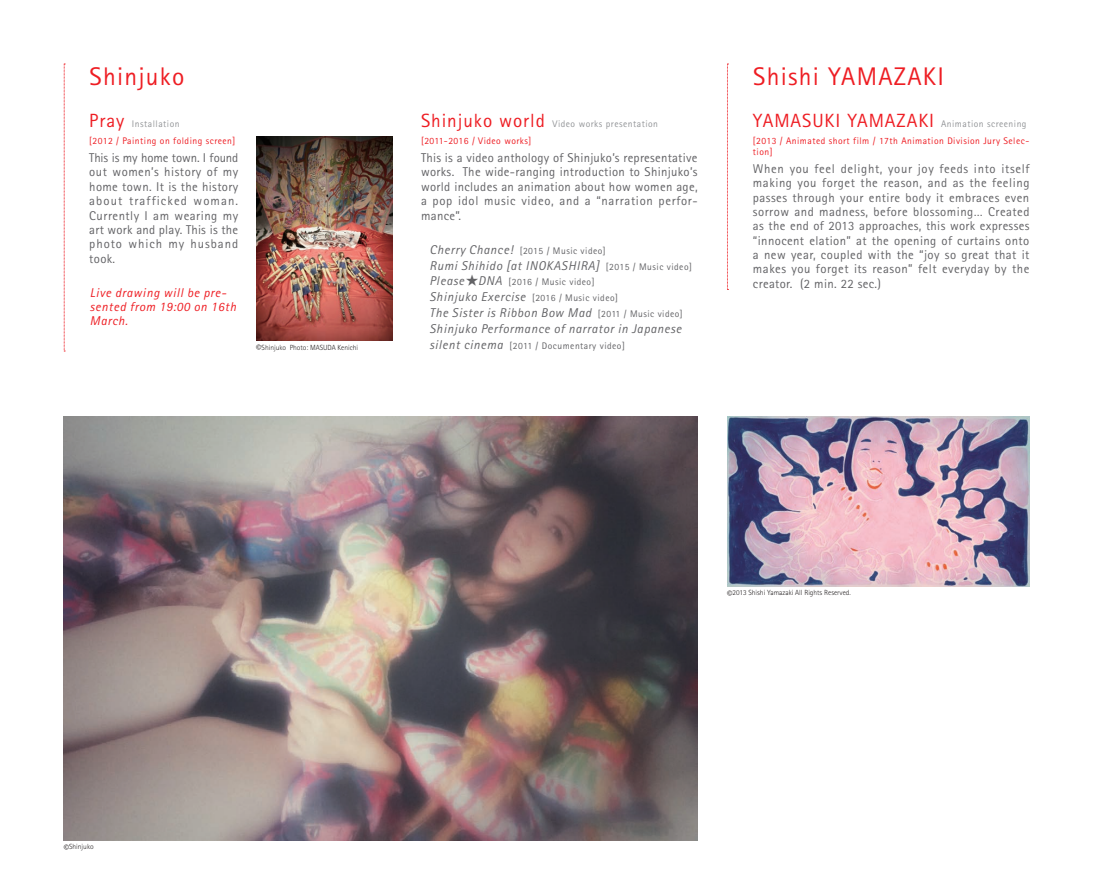
<style>
.page{position:relative;width:1093px;height:893px;background:#fff}
.page>*{position:absolute;margin:0;border:0;box-sizing:border-box;transform-origin:0 0}
.t1{font:25.5px "Rotis Sans Serif";letter-spacing:.05em;color:#ee1d23}
.t2{font:12.75px/14.4px "Rotis Sans Serif";letter-spacing:.04em;color:#636366;text-align:justify}
.t3{font:italic 12.75px/15.9px "Rotis Sans Serif";letter-spacing:.05em;color:#636366}
.t4{font:italic 12.75px/14.4px "Rotis Sans Serif";letter-spacing:.05em;color:#ee1d23}
.t5{font:9.6px/17.7px "Rotis Sans Serif";letter-spacing:.05em;color:#ee1d23}
.t6{font:9.6px/15.9px "Rotis Sans Serif";letter-spacing:.05em;color:#636366}
.t7{font:9.6px/17.7px "Rotis Sans Serif";letter-spacing:.05em;color:#939598}
.t8{font:300 7.5px "Rotis Sans Serif";color:#231f20}
.s1{font-size:19.2px}
.s2{color:#939598}
.s3{font-size:10.65px}
.s4{font-size:19.2px;color:#ee1d23}
.s5{color:#ee1d23}
.s6{font-style:italic;font-size:12.75px}
.s7{font-style:normal;font-size:9.6px}
.s8{font-family:"Koz Min Pro";font-size:12.75px}
</style>
<div class="page">
<img style="left:256px;top:136px;width:136px;height:204px">
<img style="left:64px;top:417px;width:634px;height:423px">
<img style="left:727px;top:417px;width:302px;height:169px">
<svg style="left:727px;top:64px;width:1px;height:226px"></svg>
<svg style="left:64px;top:64px;width:1px;height:288px"></svg>
<h1 class="t1" style="left:89px;top:62px;width:96px">Shinjuko</h1>
<h1 class="t1" style="left:753px;top:62px;width:192px">Shishi YAMAZAKI</h1>
<p class="t5" style="left:89px;top:115px;width:148px"><span class="s1">Pray</span> <span class="s2">Installation<br></span>[2012 / Painting on folding screen]</p>
<p class="t2" style="left:89px;top:151px;width:151px">This is my home town. I found out women’s history of my home town. It is the history about trafficked woman.<br>Currently I am wearing my art work and play. This is the photo which my husband took.</p>
<p class="t4" style="left:90px;top:285px;width:148px">Live drawing will be pre&shy;sented from 19:00 on 16th<br>March.</p>
<p class="t8" style="left:256px;top:343px;width:103px"><span class="s3">©</span>Shinjuko Photo: MASUDA Kenichi</p>
<p class="t7" style="left:421px;top:115px;width:238px"><span class="s4">Shinjuko world</span> Video works presentation <span class="s5">[2011-2016 / Video works]</span></p>
<p class="t2" style="left:421px;top:151px;width:278px">This is a video anthology of Shinjuko’s representative works. The wide-ranging introduction to Shinjuko’s world includes an animation about how women age, a pop idol music video, and a “narration perfor&shy;mance”.</p>
<p class="t6" style="left:429px;top:242px;width:178px"><span class="s6">Cherry Chance!</span> [2015 / Music video]</p>
<p class="t3" style="left:429px;top:257px;width:264px">Rumi Shihido [at INOKASHIRA] <span class="s7">[2015 / Music video]</span></p>
<p class="t6" style="left:429px;top:274px;width:190px"><span class="s6">Please</span><span class="s8">★</span><span class="s6">DNA</span> [2016 / Music video]<br><span class="s6">Shinjuko Exercise</span> [2016 / Music video]</p>
<p class="t3" style="left:429px;top:305px;width:255px">The Sister is Ribbon Bow Mad <span class="s7">[2011 / Music video]<br></span>Shinjuko Performance of narrator in Japanese</p>
<p class="t6" style="left:429px;top:338px;width:197px"><span class="s6">silent cinema</span> [2011 / Documentary video]</p>
<p class="t5" style="left:753px;top:115px;width:278px"><span class="s1">YAMASUKI YAMAZAKI</span> <span class="s2">Animation screening </span>[2013 / Animated short film / 17th Animation Division Jury Selec-</p>
<p class="t5" style="left:753px;top:143px;width:21px">tion]</p>
<p class="t2" style="left:753px;top:161px;width:278px">When you feel delight, your joy feeds into itself making you forget the reason, and as the feeling passes through your entire body it embraces even sorrow and madness, before blossoming… Created as the end of 2013 approaches, this work expresses “innocent elation” at the opening of curtains onto a new year, coupled with the “joy so great that it makes you forget its reason” felt everyday by the creator. (2 min. 22 sec.)</p>
<p class="t8" style="left:727px;top:589px;width:125px"><span class="s3">©</span>2013 Shishi Yamazaki All Rights Reserved.</p>
<p class="t8" style="left:64px;top:842px;width:31px"><span class="s3">©</span>Shinjuko</p>
</div>
